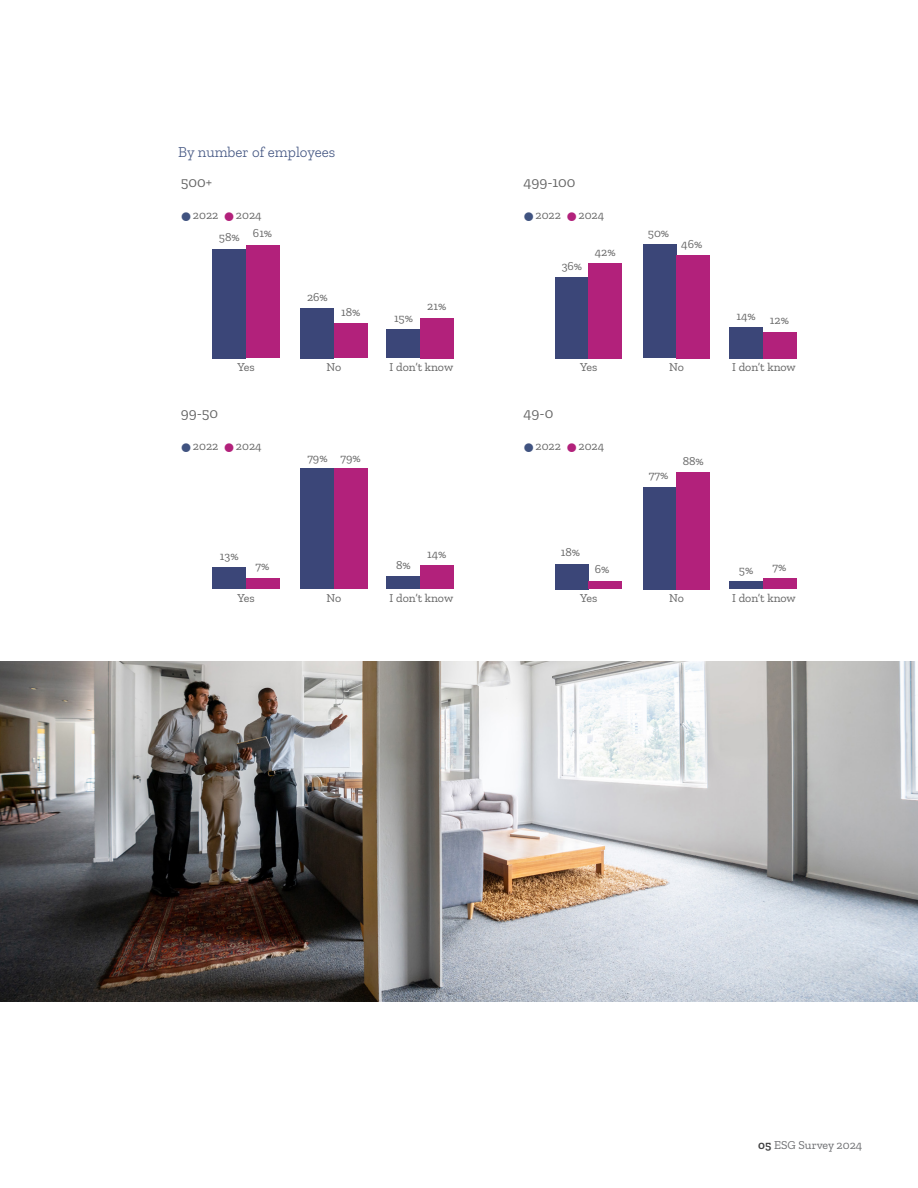
<style>
.page{position:relative;width:918px;height:1188px;background:#fff}
.page>*{position:absolute;margin:0;border:0;box-sizing:border-box;transform-origin:0 0}
.t1{font:15px "Zilla Slab";color:#666}
.t2{font:300 15px "Zilla Slab";color:#405380}
.t3{font:12px "Zilla Slab";color:#666}
.t4{font:12px "Zilla Slab";color:#6d6e71}
.s1{font-weight:600;color:#3e3e3f}
</style>
<div class="page">
<img style="left:0;top:662px;width:918px;height:340px">
<div style="left:212px;top:249px;width:34px;height:109px;background:#3b4678"></div>
<div style="left:212px;top:567px;width:34px;height:22px;background:#3b4678"></div>
<div style="left:555px;top:277px;width:33px;height:81px;background:#3b4678"></div>
<div style="left:555px;top:564px;width:33px;height:25px;background:#3b4678"></div>
<div style="left:387px;top:330px;width:33px;height:28px;background:#3b4678"></div>
<div style="left:387px;top:577px;width:33px;height:12px;background:#3b4678"></div>
<div style="left:729px;top:327px;width:34px;height:31px;background:#3b4678"></div>
<div style="left:729px;top:582px;width:34px;height:7px;background:#3b4678"></div>
<div style="left:300px;top:308px;width:34px;height:50px;background:#3b4678"></div>
<div style="left:300px;top:469px;width:34px;height:120px;background:#3b4678"></div>
<div style="left:643px;top:245px;width:33px;height:113px;background:#3b4678"></div>
<div style="left:643px;top:487px;width:33px;height:102px;background:#3b4678"></div>
<div style="left:246px;top:245px;width:33px;height:113px;background:#b2217b"></div>
<div style="left:246px;top:578px;width:33px;height:11px;background:#b2217b"></div>
<div style="left:588px;top:263px;width:34px;height:95px;background:#b2217b"></div>
<div style="left:588px;top:582px;width:34px;height:7px;background:#b2217b"></div>
<div style="left:420px;top:318px;width:34px;height:40px;background:#b2217b"></div>
<div style="left:420px;top:565px;width:34px;height:24px;background:#b2217b"></div>
<div style="left:763px;top:332px;width:33px;height:26px;background:#b2217b"></div>
<div style="left:763px;top:578px;width:33px;height:11px;background:#b2217b"></div>
<div style="left:334px;top:324px;width:33px;height:34px;background:#b2217b"></div>
<div style="left:334px;top:469px;width:33px;height:120px;background:#b2217b"></div>
<div style="left:676px;top:255px;width:34px;height:103px;background:#b2217b"></div>
<div style="left:676px;top:472px;width:34px;height:117px;background:#b2217b"></div>
<p class="t2" style="left:178px;top:143px;width:159px">By number of employees</p>
<p class="t1" style="left:181px;top:174px;width:33px">500+</p>
<p class="t1" style="left:523px;top:174px;width:54px">499-100</p>
<p class="t3" style="left:193px;top:209px;width:27px">2022</p>
<p class="t3" style="left:236px;top:209px;width:27px">2024</p>
<p class="t3" style="left:536px;top:209px;width:27px">2022</p>
<p class="t3" style="left:579px;top:209px;width:27px">2024</p>
<p class="t3" style="left:219px;top:231px;width:22px">58%</p>
<p class="t3" style="left:253px;top:227px;width:21px">61%</p>
<p class="t3" style="left:595px;top:246px;width:22px">42%</p>
<p class="t3" style="left:648px;top:227px;width:23px">50%</p>
<p class="t3" style="left:681px;top:238px;width:23px">46%</p>
<p class="t3" style="left:562px;top:259px;width:22px">36%</p>
<p class="t3" style="left:307px;top:290px;width:22px">26%</p>
<p class="t3" style="left:341px;top:305px;width:21px">18%</p>
<p class="t3" style="left:394px;top:311px;width:21px">15%</p>
<p class="t3" style="left:427px;top:300px;width:21px">21%</p>
<p class="t3" style="left:736px;top:310px;width:21px">14%</p>
<p class="t3" style="left:770px;top:313px;width:21px">12%</p>
<p class="t3" style="left:237px;top:361px;width:19px">Yes</p>
<p class="t3" style="left:327px;top:361px;width:16px">No</p>
<p class="t3" style="left:390px;top:361px;width:65px">I don’t know</p>
<p class="t3" style="left:580px;top:361px;width:19px">Yes</p>
<p class="t3" style="left:669px;top:361px;width:16px">No</p>
<p class="t3" style="left:732px;top:361px;width:65px">I don’t know</p>
<p class="t1" style="left:181px;top:405px;width:39px">99-50</p>
<p class="t1" style="left:523px;top:405px;width:31px">49-0</p>
<p class="t3" style="left:193px;top:440px;width:27px">2022</p>
<p class="t3" style="left:236px;top:440px;width:27px">2024</p>
<p class="t3" style="left:536px;top:440px;width:27px">2022</p>
<p class="t3" style="left:579px;top:440px;width:27px">2024</p>
<p class="t3" style="left:307px;top:451px;width:22px">79%</p>
<p class="t3" style="left:341px;top:451px;width:22px">79%</p>
<p class="t3" style="left:683px;top:455px;width:23px">88%</p>
<p class="t3" style="left:649px;top:468px;width:21px">77%</p>
<p class="t3" style="left:220px;top:550px;width:20px">13%</p>
<p class="t3" style="left:256px;top:560px;width:15px">7%</p>
<p class="t3" style="left:396px;top:558px;width:16px">8%</p>
<p class="t3" style="left:427px;top:547px;width:21px">14%</p>
<p class="t3" style="left:561px;top:546px;width:21px">18%</p>
<p class="t3" style="left:595px;top:563px;width:16px">6%</p>
<p class="t3" style="left:739px;top:564px;width:16px">5%</p>
<p class="t3" style="left:772px;top:561px;width:15px">7%</p>
<p class="t3" style="left:237px;top:592px;width:19px">Yes</p>
<p class="t3" style="left:327px;top:592px;width:16px">No</p>
<p class="t3" style="left:390px;top:592px;width:65px">I don’t know</p>
<p class="t3" style="left:580px;top:592px;width:19px">Yes</p>
<p class="t3" style="left:669px;top:592px;width:16px">No</p>
<p class="t3" style="left:732px;top:592px;width:65px">I don’t know</p>
<p class="t4" style="left:758px;top:1139px;width:106px"><span class="s1">05</span> ESG Survey 2024</p>
</div>
